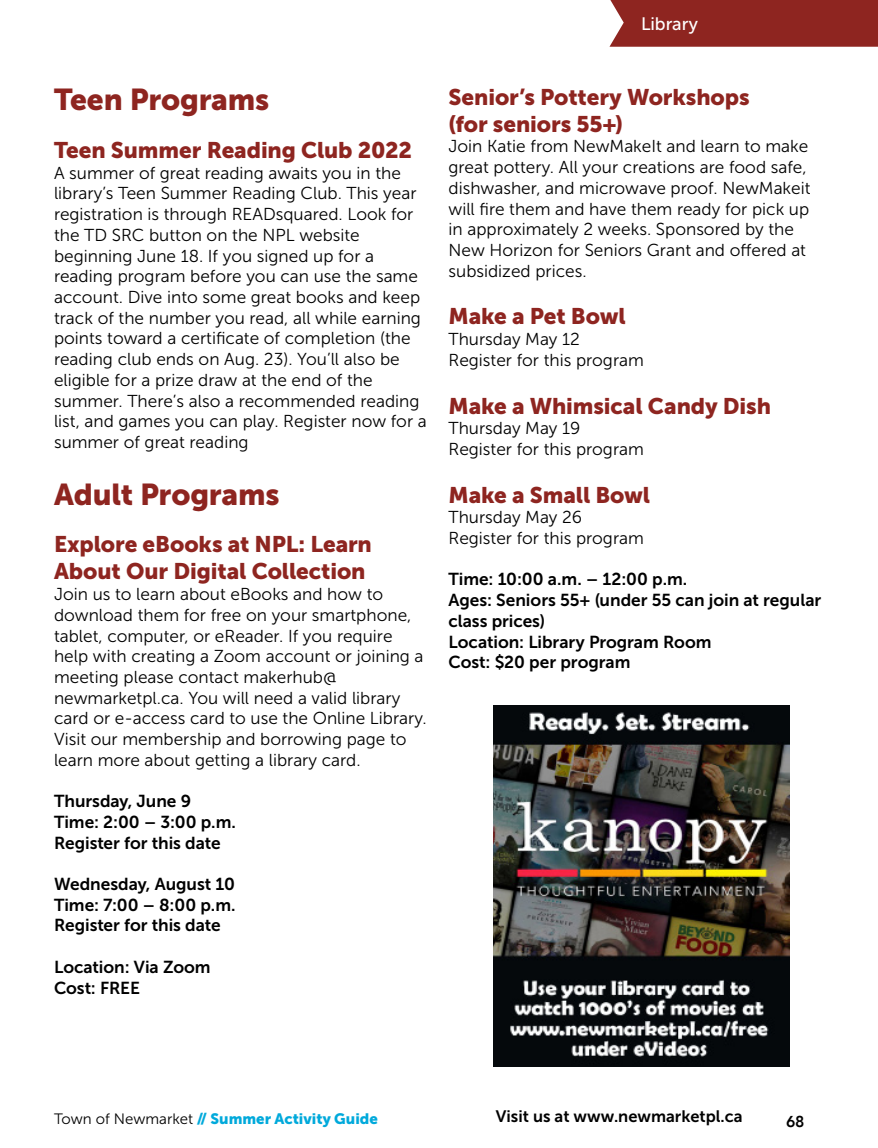
<style>
.page{position:relative;width:878px;height:1148px;background:#fff}
.page>*{position:absolute;margin:0;border:0;box-sizing:border-box;transform-origin:0 0}
.t1{font:30px "Museo Sans 900";letter-spacing:-.005em;color:#8e2520}
.t2{font:22.5px/27px "Museo Sans 900";letter-spacing:-.005em;color:#8e2520}
.t3{font:18px "Museo Sans 500";letter-spacing:-.005em;color:#fff}
.t4{font:17.25px/20.7px "Museo Sans 300";color:#000}
.t5{font:17.25px/20.7px "Museo Sans 700";color:#000}
.t6{font:16.5px "Museo Sans 700";color:#000}
.t7{font:800 15.75px "Avenir";color:#000}
.t8{font:15px "Museo Sans 900";color:#01a9db}
.s1{font-family:"Museo Sans 300";color:#000}
</style>
<div class="page">
<div style="left:609px;top:0;width:269px;height:47px;background:#8e2520"></div>
<img style="left:493px;top:705px;width:296px;height:362px">
<h1 class="t1" style="left:54px;top:83px;width:217px">Teen Programs</h1>
<h2 class="t2" style="left:54px;top:136px;width:359px">Teen Summer Reading Club 2022</h2>
<p class="t4" style="left:54px;top:162px;width:374px">A summer of great reading awaits you in the library’s Teen Summer Reading Club. This year registration is through READsquared. Look for the TD SRC button on the NPL website beginning June 18. If you signed up for a reading program before you can use the same account. Dive into some great books and keep track of the number you read, all while earning points toward a certificate of completion (the reading club ends on Aug. 23). You’ll also be eligible for a prize draw at the end of the summer. There’s also a recommended reading list, and games you can play. Register now for a summer of great reading</p>
<h1 class="t1" style="left:54px;top:477px;width:227px">Adult Programs</h1>
<h2 class="t2" style="left:54px;top:531px;width:319px">Explore eBooks at NPL: Learn<br>About Our Digital Collection</h2>
<p class="t4" style="left:54px;top:584px;width:374px">Join us to learn about eBooks and how to download them for free on your smartphone, tablet, computer, or eReader. If you require help with creating a Zoom account or joining a meeting please contact makerhub@ newmarketpl.ca. You will need a valid library card or e-access card to use the Online Library.<br>Visit our membership and borrowing page to learn more about getting a library card.</p>
<p class="t5" style="left:54px;top:791px;width:183px">Thursday, June 9<br>Time: 2:00 – 3:00 p.m.<br>Register for this date</p>
<p class="t5" style="left:54px;top:873px;width:183px;text-align:justify">Wednesday, August 10<br>Time: 7:00 – 8:00 p.m.<br>Register for this date</p>
<p class="t5" style="left:54px;top:956px;width:158px">Location: Via Zoom<br>Cost: FREE</p>
<p class="t3" style="left:641px;top:13px;width:59px">Library</p>
<h2 class="t2" style="left:448px;top:83px;width:302px">Senior’s Pottery Workshops (for seniors 55+)</h2>
<p class="t4" style="left:448px;top:136px;width:363px">Join Katie from NewMakeIt and learn to make great pottery. All your creations are food safe, dishwasher, and microwave proof. NewMakeit will fire them and have them ready for pick up in approximately 2 weeks. Sponsored by the New Horizon for Seniors Grant and offered at subsidized prices.</p>
<h2 class="t2" style="left:448px;top:303px;width:179px">Make a Pet Bowl</h2>
<p class="t4" style="left:448px;top:329px;width:197px">Thursday May 12<br>Register for this program</p>
<h2 class="t2" style="left:448px;top:392px;width:324px">Make a Whimsical Candy Dish</h2>
<p class="t4" style="left:448px;top:418px;width:197px">Thursday May 19<br>Register for this program</p>
<h2 class="t2" style="left:448px;top:481px;width:203px">Make a Small Bowl</h2>
<p class="t4" style="left:448px;top:507px;width:197px">Thursday May 26<br>Register for this program</p>
<p class="t5" style="left:448px;top:569px;width:374px">Time: 10:00 a.m. – 12:00 p.m.<br>Ages: Seniors 55+ (under 55 can join at regular class prices)<br>Location: Library Program Room<br>Cost: $20 per program</p>
<p class="t8" style="left:54px;top:1110px;width:325px"><span class="s1">Town of Newmarket</span> // Summer Activity Guide</p>
<p class="t6" style="left:496px;top:1106px;width:248px">Visit us at www.newmarketpl.ca</p>
<p class="t7" style="left:786px;top:1108px;width:20px">68</p>
</div>
